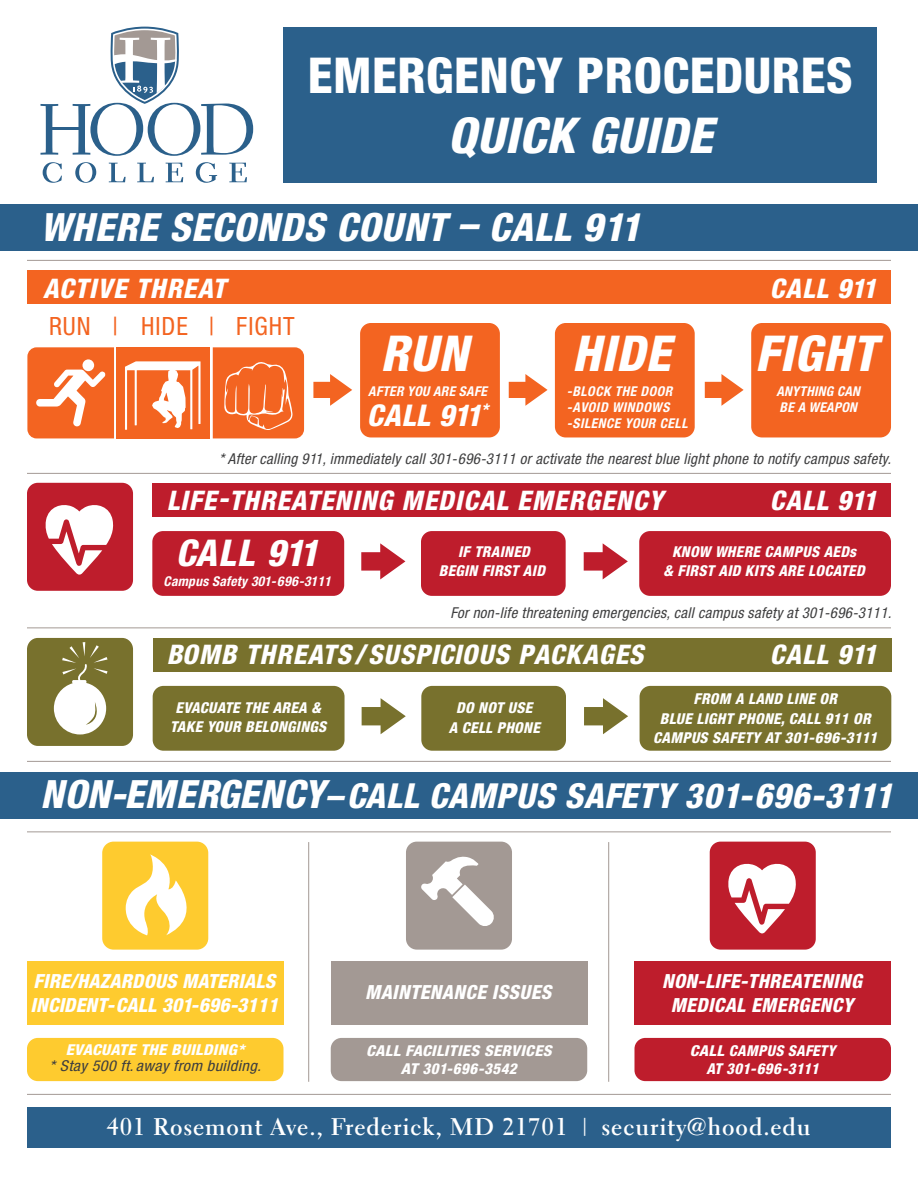
<style>
.page{position:relative;width:918px;height:1188px;background:#fff}
.page>*{position:absolute;margin:0;border:0;box-sizing:border-box;transform-origin:0 0}
.t1{font:italic 800 condensed 49.5px "Helvetica Neue LT Std";letter-spacing:.02em;color:#fff}
.t2{font:800 condensed 49.5px "Helvetica Neue LT Std";letter-spacing:.01em;color:#fff}
.t3{font:italic 800 condensed 39px "Helvetica Neue LT Std";letter-spacing:.02em;color:#fff}
.t4{font:italic 800 condensed 36.9px "Helvetica Neue LT Std";color:#fff}
.t5{font:italic 800 condensed 34.5px "Helvetica Neue LT Std";letter-spacing:.02em;color:#fff}
.t6{font:italic 800 condensed 30px "Helvetica Neue LT Std";letter-spacing:.02em;color:#fff}
.t7{font:italic 800 condensed 27px "Helvetica Neue LT Std";letter-spacing:.04em;color:#fff}
.t8{font:condensed 25.2px "Helvetica Neue LT Std";letter-spacing:.04em;color:#f36421}
.t9{font:700 24px "Electra LH";letter-spacing:.04em;color:#fff}
.t10{font:italic 800 condensed 19.5px/23.4px "Helvetica Neue LT Std";letter-spacing:.02em;color:#fff}
.t11{font:italic 800 condensed 15px/19.2px "Helvetica Neue LT Std";letter-spacing:.02em;color:#fff;text-align:center}
.t12{font:italic condensed 15px "Helvetica Neue LT Std";letter-spacing:.02em;color:#3e3e3f}
.t13{font:italic 800 condensed 15px/18px "Helvetica Neue LT Std";letter-spacing:.02em;color:#fff;text-align:center;scale:1.09 1}
.t14{font:italic condensed 15px "Helvetica Neue LT Std";letter-spacing:.02em;color:#3e3e3f;scale:1.09 1}
.t15{font:italic 700 condensed 13.5px/16.2px "Helvetica Neue LT Std";letter-spacing:.02em;color:#fff}
.t16{font:italic 700 condensed 13.5px/16.2px "Helvetica Neue LT Std";letter-spacing:.04em;color:#fff}
.s1{font-size:39px}
.s2{font-size:18px}
</style>
<div class="page">
<div style="left:27px;top:1107px;width:864px;height:41px;background:#2b608b"></div>
<div style="left:27px;top:270px;width:864px;height:34px;background:#f36421"></div>
<div style="left:360px;top:323px;width:140px;height:114px;background:#f36421;border-radius:11px"></div>
<div style="left:751px;top:323px;width:140px;height:114px;background:#f36421;border-radius:11px"></div>
<svg style="left:705px;top:374px;width:39px;height:32px"></svg>
<svg style="left:313px;top:374px;width:39px;height:32px"></svg>
<svg style="left:509px;top:374px;width:39px;height:32px"></svg>
<div style="left:117px;top:347px;width:93px;height:91px;background:#f36421"></div>
<svg style="left:125px;top:361px;width:76px;height:69px"></svg>
<svg style="left:213px;top:347px;width:91px;height:91px;background:#f36f32"></svg>
<svg style="left:27px;top:347px;width:87px;height:91px;background:#f47d46"></svg>
<div style="left:82px;top:359px;width:12px;height:12px;background:#fff;border-radius:50%"></div>
<div style="left:555px;top:323px;width:140px;height:114px;background:#f36421;border-radius:11px"></div>
<div style="left:0;top:205px;width:918px;height:46px;background:#2b608b"></div>
<div style="left:27px;top:962px;width:257px;height:63px;background:#fecb2f"></div>
<svg style="left:40px;top:27px;width:213px;height:129px"></svg>
<svg style="left:43px;top:162px;width:19px;height:21px"></svg>
<svg style="left:75px;top:162px;width:21px;height:21px"></svg>
<svg style="left:109px;top:163px;width:17px;height:19px"></svg>
<svg style="left:137px;top:163px;width:17px;height:19px"></svg>
<svg style="left:166px;top:163px;width:17px;height:19px"></svg>
<svg style="left:196px;top:162px;width:21px;height:21px"></svg>
<svg style="left:229px;top:163px;width:18px;height:19px"></svg>
<hr style="left:48px;top:127px;width:34px;height:3px;background:#2b608b">
<div style="left:331px;top:962px;width:256px;height:63px;background:#a39994"></div>
<div style="left:284px;top:27px;width:594px;height:156px;background:#2b608b"></div>
<div style="left:421px;top:531px;width:145px;height:65px;background:#be1d2c;border-radius:11px"></div>
<div style="left:639px;top:531px;width:252px;height:65px;background:#be1d2c;border-radius:11px"></div>
<div style="left:152px;top:531px;width:192px;height:65px;background:#be1d2c;border-radius:11px"></div>
<div style="left:153px;top:483px;width:738px;height:34px;background:#be1d2c"></div>
<svg style="left:361px;top:543px;width:44px;height:36px"></svg>
<svg style="left:584px;top:543px;width:44px;height:36px"></svg>
<svg style="left:27px;top:483px;width:106px;height:108px"></svg>
<hr style="left:27px;top:260px;width:864px;height:1px;background:#a39994">
<div style="left:27px;top:1038px;width:257px;height:43px;background:#fecb2f;border-radius:11px"></div>
<hr style="left:27px;top:473px;width:864px;height:1px;background:#a39994">
<hr style="left:27px;top:627px;width:864px;height:1px;background:#a39994">
<hr style="left:27px;top:1094px;width:864px;height:1px;background:#a39994">
<div style="left:634px;top:962px;width:257px;height:63px;background:#be1d2c"></div>
<svg style="left:710px;top:842px;width:106px;height:108px"></svg>
<div style="left:102px;top:842px;width:106px;height:108px;background:#fecb2f;border-radius:11px"></div>
<svg style="left:125px;top:854px;width:62px;height:81px"></svg>
<div style="left:0;top:772px;width:918px;height:47px;background:#2b608b"></div>
<div style="left:406px;top:842px;width:106px;height:108px;background:#a39994;border-radius:11px"></div>
<svg style="left:421px;top:856px;width:73px;height:70px"></svg>
<hr style="left:27px;top:831px;width:864px;height:1px;background:#a39994">
<hr style="left:308px;top:842px;width:1px;height:240px;background:#a39994">
<hr style="left:608px;top:842px;width:1px;height:240px;background:#a39994">
<div style="left:153px;top:638px;width:738px;height:33px;background:#78712d"></div>
<div style="left:27px;top:638px;width:106px;height:108px;background:#78712d;border-radius:11px"></div>
<svg style="left:54px;top:642px;width:54px;height:92px"></svg>
<div style="left:421px;top:686px;width:145px;height:65px;background:#78712d;border-radius:11px"></div>
<div style="left:640px;top:686px;width:251px;height:65px;background:#78712d;border-radius:11px"></div>
<div style="left:153px;top:686px;width:192px;height:65px;background:#78712d;border-radius:11px"></div>
<svg style="left:362px;top:698px;width:44px;height:36px"></svg>
<svg style="left:584px;top:698px;width:44px;height:36px"></svg>
<hr style="left:27px;top:761px;width:864px;height:1px;background:#a39994">
<div style="left:331px;top:1038px;width:256px;height:43px;background:#a39994;border-radius:11px"></div>
<div style="left:634px;top:1038px;width:257px;height:43px;background:#be1d2c;border-radius:11px"></div>
<h1 class="t2" style="left:308px;top:44px;width:546px">EMERGENCY PROCEDURES</h1>
<h1 class="t1" style="left:448px;top:104px;width:266px">QUICK GUIDE</h1>
<h2 class="t3" style="left:40px;top:203px;width:602px">WHERE SECONDS COUNT – CALL 911</h2>
<h3 class="t7" style="left:43px;top:272px;width:184px">ACTIVE THREAT</h3>
<h3 class="t7" style="left:770px;top:272px;width:108px">CALL 911</h3>
<h3 class="t8" style="left:49px;top:312px;width:247px">RUN | HIDE | FIGHT</h3>
<h1 class="t1" style="left:381px;top:323px;width:89px">RUN</h1>
<p class="t15" style="left:368px;top:383px;width:120px">AFTER YOU ARE SAFE</p>
<h3 class="t6" style="left:367px;top:396px;width:123px">CALL 911<sup>*</sup></h3>
<h1 class="t1" style="left:755px;top:323px;width:123px">FIGHT</h1>
<p class="t15" style="left:777px;top:383px;width:85px">ANYTHING CAN<br>BE A WEAPON</p>
<h1 class="t1" style="left:572px;top:323px;width:100px">HIDE</h1>
<p class="t16" style="left:567px;top:383px;width:122px">-BLOCK THE DOOR -AVOID WINDOWS -SILENCE YOUR CELL</p>
<p class="t12" style="left:219px;top:450px;width:674px">* After calling 911, immediately call 301-696-3111 or activate the nearest blue light phone to notify campus safety.</p>
<h3 class="t7" style="left:167px;top:484px;width:498px">LIFE-THREATENING MEDICAL EMERGENCY</h3>
<h3 class="t7" style="left:770px;top:484px;width:108px">CALL 911</h3>
<p class="t11" style="left:439px;top:542px;width:108px">IF TRAINED<br>BEGIN FIRST AID</p>
<p class="t11" style="left:664px;top:542px;width:203px">KNOW WHERE CAMPUS AEDs<br>&amp; FIRST AID KITS ARE LOCATED</p>
<h3 class="t4" style="left:176px;top:530px;width:145px">CALL 911</h3>
<p class="t15" style="left:164px;top:573px;width:169px">Campus Safety 301-696-3111</p>
<p class="t12" style="left:450px;top:604px;width:443px">For non-life threatening emergencies, call campus safety at 301-696-3111.</p>
<h3 class="t7" style="left:167px;top:638px;width:478px">BOMB THREATS/SUSPICIOUS PACKAGES</h3>
<h3 class="t7" style="left:770px;top:638px;width:108px">CALL 911</h3>
<p class="t11" style="left:449px;top:699px;width:93px">DO NOT USE<br>A CELL PHONE</p>
<p class="t11" style="left:653px;top:690px;width:226px">FROM A LAND LINE OR<br>BLUE LIGHT PHONE, CALL 911 OR<br>CAMPUS SAFETY AT 301-696-3111</p>
<p class="t11" style="left:170px;top:698px;width:158px">EVACUATE THE AREA &amp;<br>TAKE YOUR BELONGINGS</p>
<h3 class="t5" style="left:40px;top:774px;width:854px"><span class="s1">NON-EMERGENCY</span>–CALL CAMPUS SAFETY 301-696-3111</h3>
<h3 class="t10" style="left:31px;top:970px;width:249px">FIRE/HAZARDOUS MATERIALS<br>INCIDENT-CALL 301-696-3111</h3>
<p class="t13" style="left:66px;top:1041px;width:166px">EVACUATE THE BUILDING*</p>
<p class="t14" style="left:50px;top:1057px;width:196px">* Stay 500 ft. away from building.</p>
<h3 class="t10" style="left:365px;top:981px;width:188px">MAINTENANCE ISSUES</h3>
<h3 class="t10" style="left:662px;top:970px;width:201px;text-align:center">NON-LIFE-THREATENING<br>MEDICAL EMERGENCY</h3>
<p class="t13" style="left:366px;top:1042px;width:172px">CALL FACILITIES SERVICES<br>AT 301-696-3542</p>
<p class="t13" style="left:690px;top:1042px;width:135px">CALL CAMPUS SAFETY<br>AT 301-696-3111</p>
<h3 class="t9" style="left:106px;top:1112px;width:706px">401 Rosemont Ave., Frederick, MD 21701 <span class="s2">|</span> security@hood.edu</h3>
</div>
